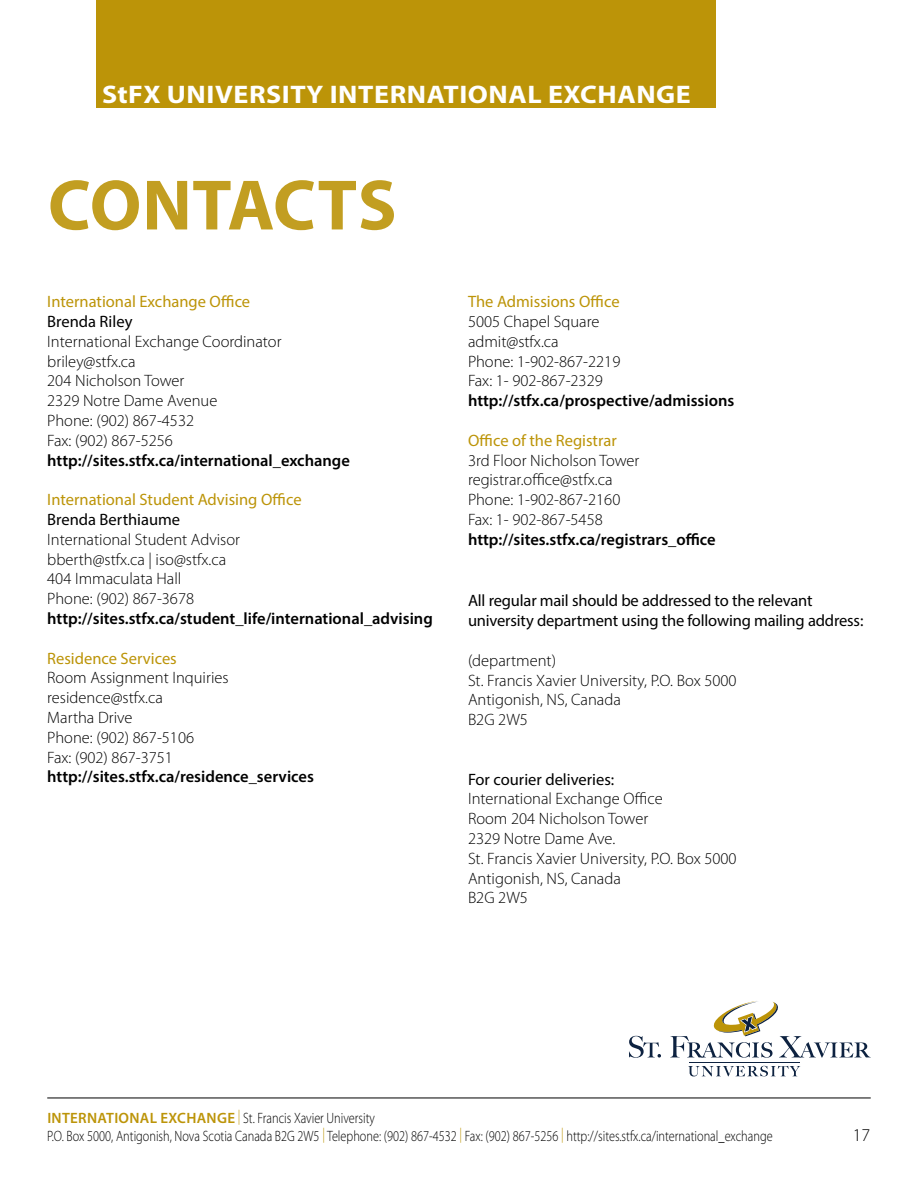
<style>
.page{position:relative;width:918px;height:1188px;background:#fff}
.page>*{position:absolute;margin:0;border:0;box-sizing:border-box;transform-origin:0 0}
.t1{font:700 72px "Myriad Pro";letter-spacing:.005em;color:#bc9408}
.t2{font:700 25.5px "Myriad Pro";letter-spacing:.02em;color:#fff;scale:1.1 1}
.t3{font:300 18px "Myriad Pro";color:#000}
.t4{font:300 16.5px/19.8px "Myriad Pro";color:#000}
.t5{font:600 16.5px "Myriad Pro";color:#000}
.t6{font:16.5px/19.8px "Myriad Pro";letter-spacing:-.01em;color:#000}
.t7{font:16.5px "Myriad Pro";color:#bc9408}
.t8{font:300 15px/18px "Myriad Pro";color:#000;scale:.82 1}
.s1{font-weight:600;color:#bc9408}
.s2{color:#bc9408}
</style>
<div class="page">
<svg style="left:629px;top:1036px;width:32px;height:22px"></svg>
<svg style="left:670px;top:1001px;width:201px;height:57px"></svg>
<svg style="left:688px;top:1066px;width:112px;height:10px"></svg>
<hr style="left:689px;top:1062px;width:110px;height:1px;background:#0d2240">
<hr style="left:47px;top:1098px;width:824px;height:1px;background:#000">
<div style="left:96px;top:0;width:620px;height:108px;background:#bc9408"></div>
<h2 class="t2" style="left:102px;top:78px;width:537px">StFX UNIVERSITY INTERNATIONAL EXCHANGE</h2>
<h1 class="t1" style="left:48px;top:158px;width:350px">CONTACTS</h1>
<p class="t7" style="left:47px;top:292px;width:205px">International Exchange Office</p>
<p class="t6" style="left:47px;top:311px;width:87px">Brenda Riley</p>
<p class="t4" style="left:47px;top:331px;width:236px">International Exchange Coordinator briley@stfx.ca<br>204 Nicholson Tower<br>2329 Notre Dame Avenue<br>Phone: (902) 867-4532<br>Fax: (902) 867-5256</p>
<p class="t5" style="left:47px;top:450px;width:304px">http://sites.stfx.ca/international_exchange</p>
<p class="t7" style="left:47px;top:490px;width:256px">International Student Advising Office</p>
<p class="t6" style="left:47px;top:509px;width:134px">Brenda Berthiaume</p>
<p class="t4" style="left:47px;top:529px;width:194px">International Student Advisor bberth@stfx.ca | iso@stfx.ca<br>404 Immaculata Hall<br>Phone: (902) 867-3678</p>
<p class="t5" style="left:47px;top:608px;width:387px">http://sites.stfx.ca/student_life/international_advising</p>
<p class="t7" style="left:47px;top:648px;width:131px">Residence Services</p>
<p class="t4" style="left:47px;top:668px;width:183px">Room Assignment Inquiries residence@stfx.ca<br>Martha Drive<br>Phone: (902) 867-5106<br>Fax: (902) 867-3751</p>
<p class="t5" style="left:47px;top:766px;width:268px">http://sites.stfx.ca/residence_services</p>
<p class="t7" style="left:468px;top:292px;width:153px">The Admissions Office</p>
<p class="t4" style="left:468px;top:311px;width:154px">5005 Chapel Square admit@stfx.ca<br>Phone: 1-902-867-2219<br>Fax: 1- 902-867-2329</p>
<p class="t5" style="left:468px;top:390px;width:268px">http://stfx.ca/prospective/admissions</p>
<p class="t7" style="left:468px;top:430px;width:150px">Office of the Registrar</p>
<p class="t4" style="left:468px;top:450px;width:173px">3rd Floor Nicholson Tower registrar.office@stfx.ca<br>Phone: 1-902-867-2160<br>Fax: 1- 902-867-5458</p>
<p class="t5" style="left:468px;top:529px;width:249px">http://sites.stfx.ca/registrars_office</p>
<p class="t6" style="left:468px;top:591px;width:397px">All regular mail should be addressed to the relevant university department using the following mailing address:</p>
<p class="t4" style="left:468px;top:650px;width:270px">(department)<br>St. Francis Xavier University, P.O. Box 5000<br>Antigonish, NS, Canada<br>B2G 2W5</p>
<p class="t6" style="left:468px;top:769px;width:148px">For courier deliveries:</p>
<p class="t4" style="left:468px;top:789px;width:270px">International Exchange Office<br>Room 204 Nicholson Tower<br>2329 Notre Dame Ave.<br>St. Francis Xavier University, P.O. Box 5000<br>Antigonish, NS, Canada<br>B2G 2W5</p>
<p class="t8" style="left:47px;top:1109px;width:886px"><span class="s1">INTERNATIONAL EXCHANGE</span> <span class="s2">|</span> St. Francis Xavier University<br>P.O. Box 5000, Antigonish, Nova Scotia Canada B2G 2W5 <span class="s2">|</span> Telephone: (902) 867-4532 <span class="s2">|</span> Fax: (902) 867-5256 <span class="s2">|</span> http://sites.stfx.ca/international_exchange</p>
<p class="t3" style="left:853px;top:1124px;width:19px">17</p>
</div>
